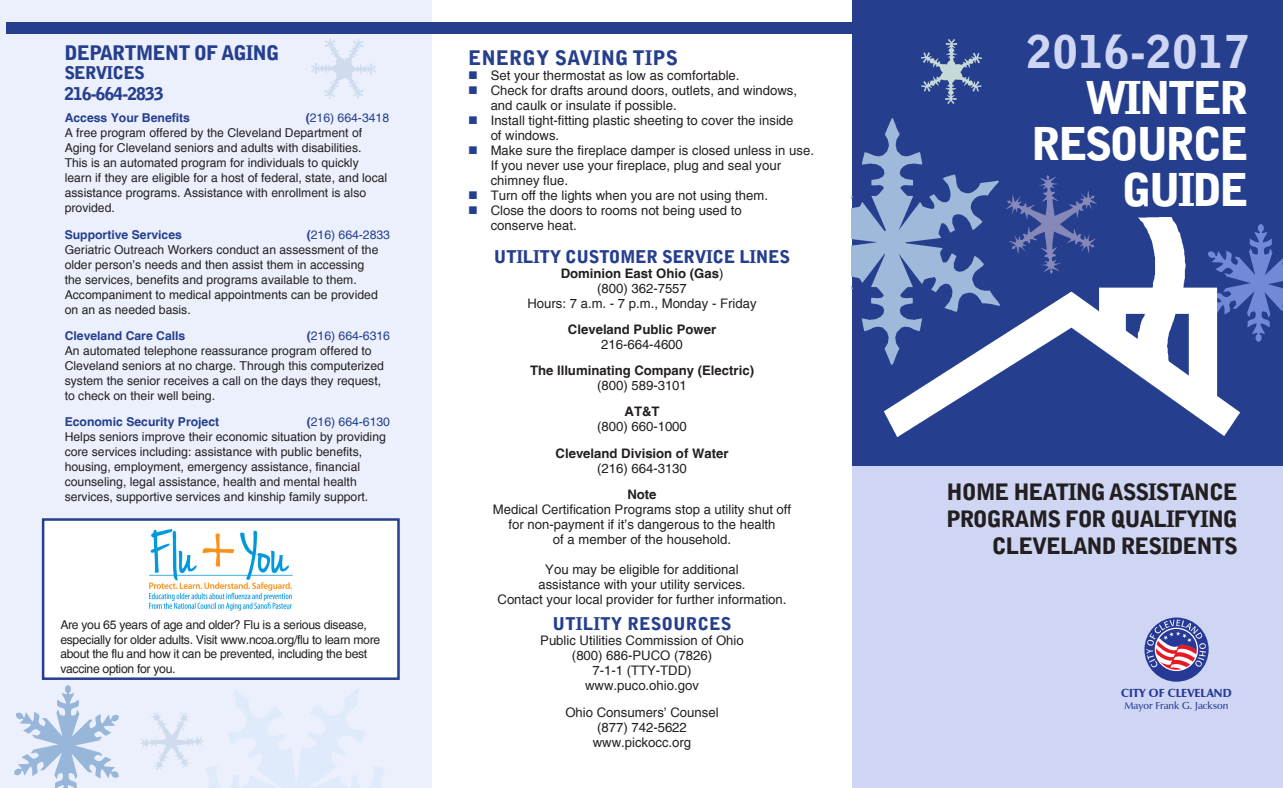
<style>
.page{position:relative;width:1283px;height:788px;background:#fff}
.page>*{position:absolute;margin:0;border:0;box-sizing:border-box;transform-origin:0 0}
.t1{font:900 45px "Bell Gothic";letter-spacing:-.07em;color:#fff}
.t2{font:900 45px "Bell Gothic";letter-spacing:.02em;color:#cfd6f4}
.t3{font:900 22.5px/27px "Bell Gothic Std";letter-spacing:-.05em;color:#231f20}
.t4{font:900 20px "Bell Gothic Std";letter-spacing:-.05em;color:#253f8e}
.t5{font:900 20px "Bell Gothic";color:#253f8e}
.t6{font:900 17.5px "Bell Gothic";letter-spacing:-.025em;color:#253f8e}
.t7{font:900 17.5px "Bell Gothic Std";letter-spacing:-.05em;color:#253f8e}
.t8{font:900 17.5px "Bell Gothic";color:#253f8e}
.t9{font:13.12px/15px "Helvetica";color:#231f20;text-align:center}
.t10{font:700 13.12px/15px "Helvetica";color:#231f20;text-align:center}
.t11{font:12.25px/15px "Helvetica";color:#231f20}
.t12{font:12.25px/14.6px "Helvetica";letter-spacing:-.025em;color:#231f20}
.t13{font:700 12.25px "Helvetica";color:#253f8e}
.t14{font:900 11.75px "Zapf Humanist 601 BT";color:#263996}
.t15{font:600 10.12px "Zapf Humanist 601 BT";color:#263996}
.s1{font-weight:700;color:#253f8e}
.s2{color:#253f8e}
.s3{font-weight:700}
.s4{font-weight:400}
</style>
<div class="page">
<div style="left:852px;top:434px;width:430px;height:354px;background:#cfd6f4"></div>
<div style="left:0;top:0;width:431px;height:788px;background:#ebf0fc"></div>
<div style="left:852px;top:0;width:430px;height:466px;background:#253f8e"></div>
<div style="left:6px;top:22px;width:846px;height:12px;background:#253f8e"></div>
<img style="left:884px;top:218px;width:355px;height:218px">
<img style="left:1206px;top:224px;width:76px;height:118px">
<img style="left:851px;top:118px;width:148px;height:247px">
<img style="left:921px;top:39px;width:60px;height:64px">
<img style="left:311px;top:38px;width:64px;height:60px">
<img style="left:140px;top:711px;width:64px;height:59px">
<img style="left:14px;top:685px;width:105px;height:103px">
<img style="left:1006px;top:175px;width:90px;height:98px">
<div style="left:44px;top:519px;width:355px;height:160px;background:#fff"></div>
<div style="left:42px;top:518px;width:358px;height:162px;border:2px solid #253f8e"></div>
<img style="left:148px;top:528px;width:145px;height:83px">
<div style="left:1144px;top:617px;width:64px;height:64px;background:#263996;border-radius:50%"></div>
<div style="left:1154px;top:627px;width:44px;height:44px;border:1px solid #fff;border-radius:50%"></div>
<svg style="left:1146px;top:619px;width:60px;height:51px"></svg>
<p class="t4" style="left:64px;top:42px;width:216px">DEPARTMENT OF AGING</p>
<p class="t7" style="left:64px;top:63px;width:82px">SERVICES</p>
<p class="t7" style="left:64px;top:84px;width:101px">216-664-2833</p>
<p class="t13" style="left:65px;top:110px;width:127px">Access Your Benefits</p>
<p class="t11" style="left:65px;top:111px;width:326px;text-indent:241px"><span class="s1">(</span><span class="s2">216) 664-3418<br></span>A free program offered by the Cleveland Department of Aging for Cleveland seniors and adults with disabilities.<br>This is an automated program for individuals to quickly<br>learn if they are eligible for a host of federal, state, and local assistance programs. Assistance with enrollment is also provided.</p>
<p class="t13" style="left:65px;top:227px;width:119px">Supportive Services</p>
<p class="t11" style="left:65px;top:227px;width:327px;text-indent:242px"><span class="s1">(</span><span class="s2">216) 664-2833<br></span>Geriatric Outreach Workers conduct an assessment of the older person’s needs and then assist them in accessing<br>the services, benefits and programs available to them.<br>Accompaniment to medical appointments can be provided on an as needed basis.</p>
<p class="t13" style="left:65px;top:328px;width:122px">Cleveland Care Calls</p>
<p class="t11" style="left:65px;top:328px;width:327px;text-indent:242px"><span class="s1">(</span><span class="s2">216) 664-6316<br></span>An automated telephone reassurance program offered to Cleveland seniors at no charge. Through this computerized system the senior receives a call on the days they request, to check on their well being.</p>
<p class="t13" style="left:65px;top:414px;width:156px">Economic Security Project</p>
<p class="t11" style="left:65px;top:414px;width:327px;text-indent:242px"><span class="s1">(</span><span class="s2">216) 664-6130<br></span>Helps seniors improve their economic situation by providing core services including: assistance with public benefits, housing, employment, emergency assistance, financial counseling, legal assistance, health and mental health services, supportive services and kinship family support.</p>
<p class="t12" style="left:60px;top:617px;width:321px">Are you 65 years of age and older? Flu is a serious disease, especially for older adults. Visit www.ncoa.org/flu to learn more about the flu and how it can be prevented, including the best vaccine option for you.</p>
<p class="t5" style="left:468px;top:46px;width:211px">ENERGY SAVING TIPS</p>
<p class="t9" style="left:468px;top:68px;width:273px"><span class="s2">■</span> Set your thermostat as low as comfortable.</p>
<p class="t9" style="left:490px;top:83px;width:308px;text-align:left;text-indent:-22px"><span class="s2">■</span> Check for drafts around doors, outlets, and windows, and caulk or insulate if possible.</p>
<p class="t9" style="left:490px;top:113px;width:304px;text-align:left;text-indent:-22px"><span class="s2">■</span> Install tight-fitting plastic sheeting to cover the inside of windows.</p>
<p class="t9" style="left:490px;top:143px;width:325px;text-align:left;text-indent:-22px"><span class="s2">■</span> Make sure the fireplace damper is closed unless in use.<br>If you never use your fireplace, plug and seal your chimney flue.</p>
<p class="t9" style="left:468px;top:188px;width:301px"><span class="s2">■</span> Turn off the lights when you are not using them.</p>
<p class="t9" style="left:490px;top:203px;width:252px;text-align:left;text-indent:-22px"><span class="s2">■</span> Close the doors to rooms not being used to conserve heat.</p>
<p class="t6" style="left:494px;top:246px;width:298px">UTILITY CUSTOMER SERVICE LINES</p>
<p class="t9" style="left:527px;top:265px;width:231px"><span class="s3">Dominion East Ohio (Gas</span>)<br>(800) 362-7557<br>Hours: 7 a.m. - 7 p.m., Monday - Friday</p>
<p class="t10" style="left:568px;top:321px;width:150px">Cleveland Public Power<br><span class="s4">216-664-4600</span></p>
<p class="t10" style="left:530px;top:363px;width:225px">The Illuminating Company (Electric) <span class="s4">(800) 589-3101</span></p>
<p class="t9" style="left:597px;top:404px;width:91px"><span class="s3">AT&amp;T<br></span>(800) 660-1000</p>
<p class="t10" style="left:555px;top:445px;width:174px">Cleveland Division of Water <span class="s4">(216) 664-3130</span></p>
<p class="t9" style="left:493px;top:487px;width:300px"><span class="s3">Note<br></span>Medical Certification Programs stop a utility shut off for non-payment if it’s dangerous to the health<br>of a member of the household.</p>
<p class="t9" style="left:497px;top:562px;width:290px">You may be eligible for additional<br>assistance with your utility services.<br>Contact your local provider for further information.</p>
<p class="t8" style="left:552px;top:613px;width:180px">UTILITY RESOURCES</p>
<p class="t9" style="left:540px;top:633px;width:205px">Public Utilities Commission of Ohio (800) 686-PUCO (7826)<br>7-1-1 (TTY-TDD) www.puco.ohio.gov</p>
<p class="t9" style="left:565px;top:704px;width:155px">Ohio Consumers’ Counsel (877) 742-5622 www.pickocc.org</p>
<p class="t2" style="left:1026px;top:25px;width:224px">2016-2017</p>
<p class="t1" style="left:1085px;top:71px;width:166px">WINTER</p>
<p class="t1" style="left:1031px;top:118px;width:220px">RESOURCE</p>
<p class="t1" style="left:1121px;top:164px;width:129px">GUIDE</p>
<p class="t3" style="left:946px;top:478px;width:293px">HOME HEATING ASSISTANCE<br>PROGRAMS FOR QUALIFYING</p>
<p class="t3" style="left:992px;top:532px;width:247px">CLEVELAND RESIDENTS</p>
<p class="t14" style="left:1121px;top:685px;width:112px">CITY OF CLEVELAND</p>
<p class="t15" style="left:1124px;top:699px;width:105px">Mayor Frank G. Jackson</p>
</div>
